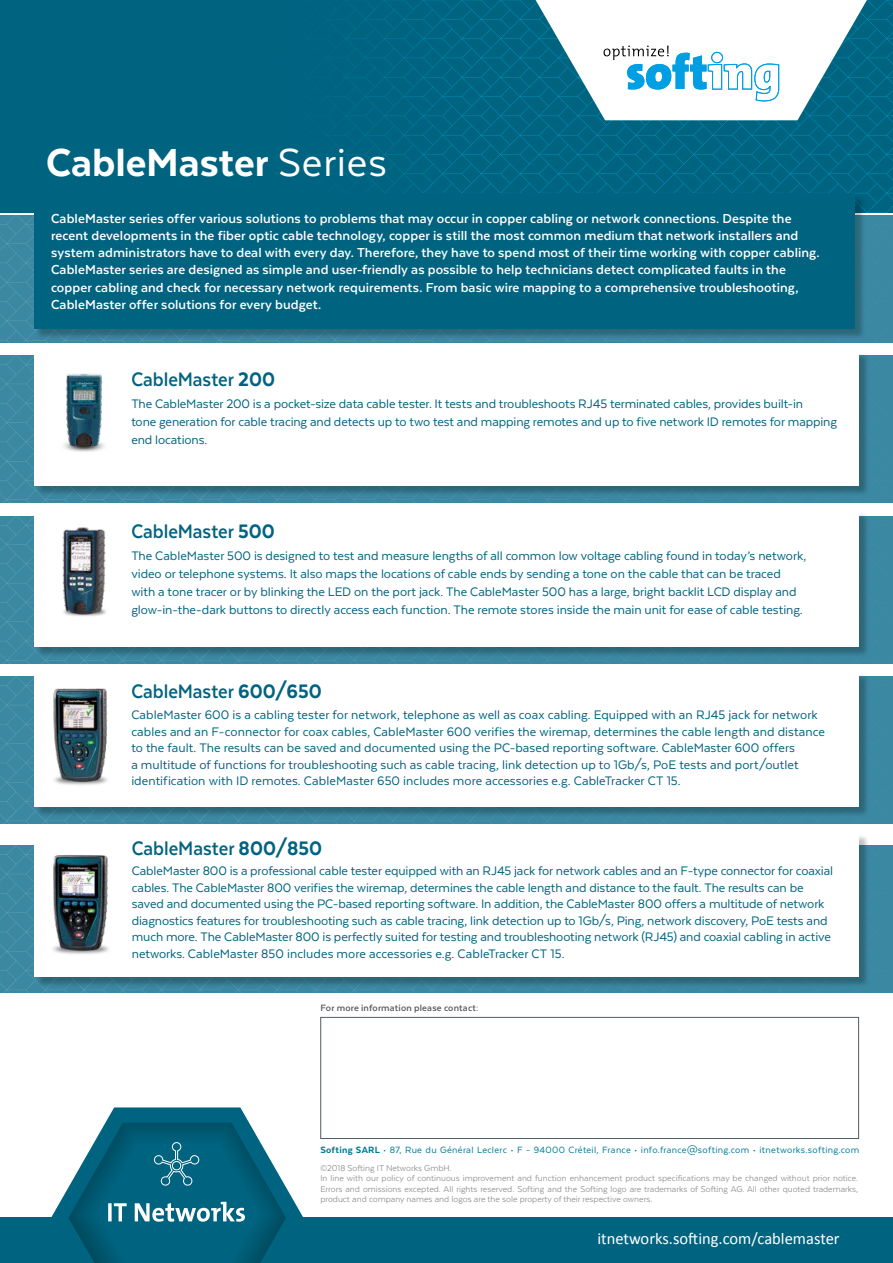
<style>
.page{position:relative;width:893px;height:1263px;background:#fff}
.page>*{position:absolute;margin:0;border:0;box-sizing:border-box;transform-origin:0 0}
.t1{font:800 45px "Texta";color:#fff}
.t2{font:700 22.5px "Texta";color:#006380;scale:.93 1}
.t3{font:16.5px "Calibri";color:#fff}
.t4{font:700 15px/17.2px "Texta";letter-spacing:.005em;color:#fff}
.t5{font:14.25px/16.5px "Texta";letter-spacing:-.005em;color:#006380}
.t6{font:10.5px "Texta";letter-spacing:.025em;color:#007a95}
.t7{font:700 10.5px "Texta";letter-spacing:.015em;color:#575756}
.t8{font:9.75px/10.5px "Texta";color:#878787}
.s1{font-weight:400}
.s2{font-weight:800}
</style>
<div class="page">
<svg style="left:0;top:215px;width:451px;height:127px;background:#3d89a3"></svg>
<div style="left:451px;top:215px;width:442px;height:127px;background:#3b88a2"></div>
<div style="left:0;top:0;width:404px;height:213px;background:#006380"></div>
<svg style="left:404px;top:0;width:132px;height:194px;background:#006583"></svg>
<div style="left:320px;top:1017px;width:539px;height:122px;background:#fff;border:1px solid #535d62"></div>
<div style="left:0;top:1217px;width:893px;height:46px;background:#006380"></div>
<svg style="left:51px;top:1107px;width:252px;height:156px"></svg>
<svg style="left:536px;top:0;width:357px;height:213px"></svg>
<div style="left:35px;top:195px;width:830px;height:144px;background:#000;opacity:.25"></div>
<div style="left:34px;top:194px;width:821px;height:135px;background:#006380"></div>
<svg style="left:0;top:845px;width:451px;height:148px;background:#3d89a3"></svg>
<div style="left:451px;top:845px;width:442px;height:148px;background:#3b88a2"></div>
<div style="left:35px;top:834px;width:834px;height:154px;background:#000;opacity:.25"></div>
<div style="left:34px;top:832px;width:825px;height:145px;background:#fff"></div>
<img style="left:53px;top:855px;width:56px;height:99px">
<svg style="left:0;top:676px;width:451px;height:148px;background:#3d89a3"></svg>
<div style="left:451px;top:676px;width:442px;height:148px;background:#3b88a2"></div>
<div style="left:35px;top:673px;width:834px;height:144px;background:#000;opacity:.25"></div>
<div style="left:34px;top:672px;width:825px;height:135px;background:#fff"></div>
<img style="left:53px;top:688px;width:55px;height:97px">
<svg style="left:0;top:516px;width:451px;height:147px;background:#3d89a3"></svg>
<div style="left:451px;top:516px;width:442px;height:147px;background:#3b88a2"></div>
<div style="left:35px;top:513px;width:834px;height:144px;background:#000;opacity:.25"></div>
<div style="left:34px;top:511px;width:825px;height:135px;background:#fff"></div>
<img style="left:62px;top:527px;width:44px;height:89px">
<svg style="left:0;top:355px;width:451px;height:148px;background:#3d89a3"></svg>
<div style="left:451px;top:355px;width:442px;height:148px;background:#3b88a2"></div>
<div style="left:35px;top:352px;width:834px;height:144px;background:#000;opacity:.25"></div>
<div style="left:34px;top:351px;width:825px;height:135px;background:#fff"></div>
<img style="left:64px;top:373px;width:41px;height:79px">
<h1 class="t1" style="left:46px;top:140px;width:342px">CableMaster <span class="s1">Series</span></h1>
<p class="t4" style="left:51px;top:209px;width:770px">CableMaster series offer various solutions to problems that may occur in copper cabling or network connections. Despite the recent developments in the fiber optic cable technology, copper is still the most common medium that network installers and system administrators have to deal with every day. Therefore, they have to spend most of their time working with copper cabling.<br>CableMaster series are designed as simple and user-friendly as possible to help technicians detect complicated faults in the copper cabling and check for necessary network requirements. From basic wire mapping to a comprehensive troubleshooting, CableMaster offer solutions for every budget.</p>
<h2 class="t2" style="left:131px;top:368px;width:156px">CableMaster <span class="s2">200</span></h2>
<p class="t5" style="left:131px;top:395px;width:707px;line-height:18px">The CableMaster 200 is a pocket-size data cable tester. It tests and troubleshoots RJ45 terminated cables, provides built-in<br>tone generation for cable tracing and detects up to two test and mapping remotes and up to five network ID remotes for mapping end locations.</p>
<h2 class="t2" style="left:131px;top:520px;width:156px">CableMaster <span class="s2">500</span></h2>
<p class="t5" style="left:131px;top:547px;width:676px;line-height:18px">The CableMaster 500 is designed to test and measure lengths of all common low voltage cabling found in today’s network, video or telephone systems. It also maps the locations of cable ends by sending a tone on the cable that can be traced with a tone tracer or by blinking the LED on the port jack. The CableMaster 500 has a large, bright backlit LCD display and glow-in-the-dark buttons to directly access each function. The remote stores inside the main unit for ease of cable testing.</p>
<h2 class="t2" style="left:131px;top:680px;width:206px">CableMaster <span class="s2">600/650</span></h2>
<p class="t5" style="left:131px;top:706px;width:695px">CableMaster 600 is a cabling tester for network, telephone as well as coax cabling. Equipped with an RJ45 jack for network cables and an F-connector for coax cables, CableMaster 600 verifies the wiremap, determines the cable length and distance to the fault. The results can be saved and documented using the PC-based reporting software. CableMaster 600 offers<br>a multitude of functions for troubleshooting such as cable tracing, link detection up to 1Gb/s, PoE tests and port/outlet identification with ID remotes. CableMaster 650 includes more accessories e.g. CableTracker CT 15.</p>
<h2 class="t2" style="left:132px;top:836px;width:206px">CableMaster <span class="s2">800/850</span></h2>
<p class="t5" style="left:132px;top:863px;width:703px">CableMaster 800 is a professional cable tester equipped with an RJ45 jack for network cables and an F-type connector for coaxial cables. The CableMaster 800 verifies the wiremap, determines the cable length and distance to the fault. The results can be saved and documented using the PC-based reporting software. In addition, the CableMaster 800 offers a multitude of network diagnostics features for troubleshooting such as cable tracing, link detection up to 1Gb/s, Ping, network discovery, PoE tests and much more. The CableMaster 800 is perfectly suited for testing and troubleshooting network (RJ45) and coaxial cabling in active networks. CableMaster 850 includes more accessories e.g. CableTracker CT 15.</p>
<p class="t7" style="left:320px;top:1002px;width:160px">For more information please contact:</p>
<p class="t6" style="left:320px;top:1145px;width:540px"><span class="s2">Softing SARL</span> • 87, Rue du Général Leclerc • F - 94000 Créteil, France • info.france@softing.com • itnetworks.softing.com</p>
<p class="t8" style="left:320px;top:1162px;width:539px">©2018 Softing IT Networks GmbH.<br>In line with our policy of continuous improvement and function enhancement product specifications may be changed without prior notice.<br>Errors and omissions excepted. All rights reserved. Softing and the Softing logo are trademarks of Softing AG. All other quoted trademarks, product and company names and logos are the sole property of their respective owners.</p>
<p class="t3" style="left:597px;top:1228px;width:244px">itnetworks.softing.com/cablemaster</p>
</div>
